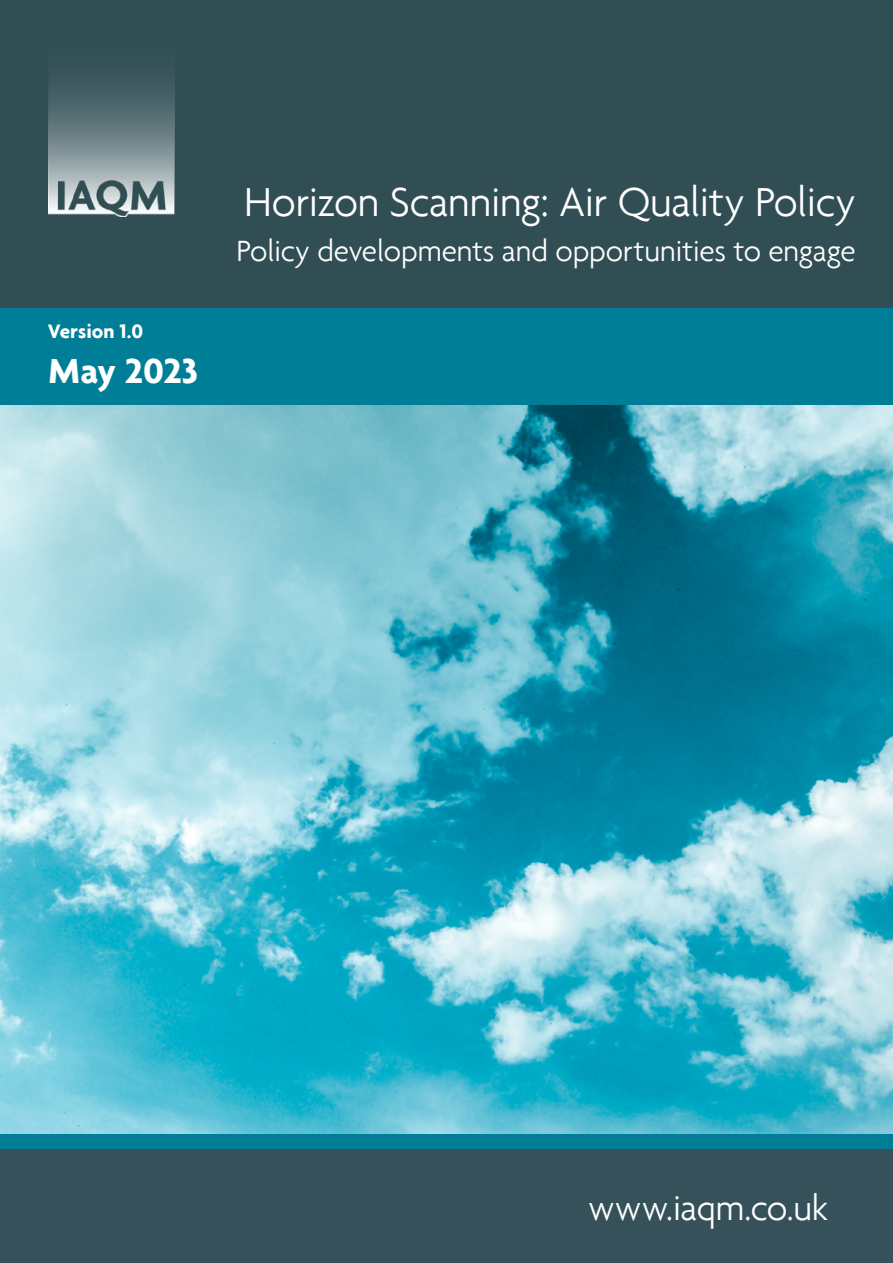
<style>
.page{position:relative;width:893px;height:1263px;background:#fff}
.page>*{position:absolute;margin:0;border:0;box-sizing:border-box;transform-origin:0 0}
.t1{font:300 43.5px "Agenda";letter-spacing:-.015em;color:#fff}
.t2{font:300 37.5px "Agenda";letter-spacing:-.005em;color:#fff}
.t3{font:700 37.5px "Agenda";letter-spacing:.005em;color:#fff}
.t4{font:300 31.5px "Agenda";letter-spacing:-.01em;color:#fff}
.t5{font:700 21px "Agenda";color:#fff}
</style>
<div class="page">
<img style="left:0;top:405px;width:893px;height:729px">
<div style="left:0;top:0;width:893px;height:385px;background:#314e55"></div>
<div style="left:0;top:1142px;width:893px;height:121px;background:#365159"></div>
<div style="left:0;top:308px;width:893px;height:97px;background:#007e98"></div>
<div style="left:0;top:1134px;width:893px;height:15px;background:#007e98"></div>
<img style="left:48px;top:78px;width:126px;height:139px">
<p class="t5" style="left:48px;top:318px;width:97px">Version 1.0</p>
<p class="t3" style="left:48px;top:348px;width:151px">May 2023</p>
<h1 class="t1" style="left:244px;top:176px;width:613px">Horizon Scanning: Air Quality Policy</h1>
<p class="t4" style="left:237px;top:232px;width:621px">Policy developments and opportunities to engage</p>
<p class="t2" style="left:588px;top:1186px;width:241px">www.iaqm.co.uk</p>
</div>
